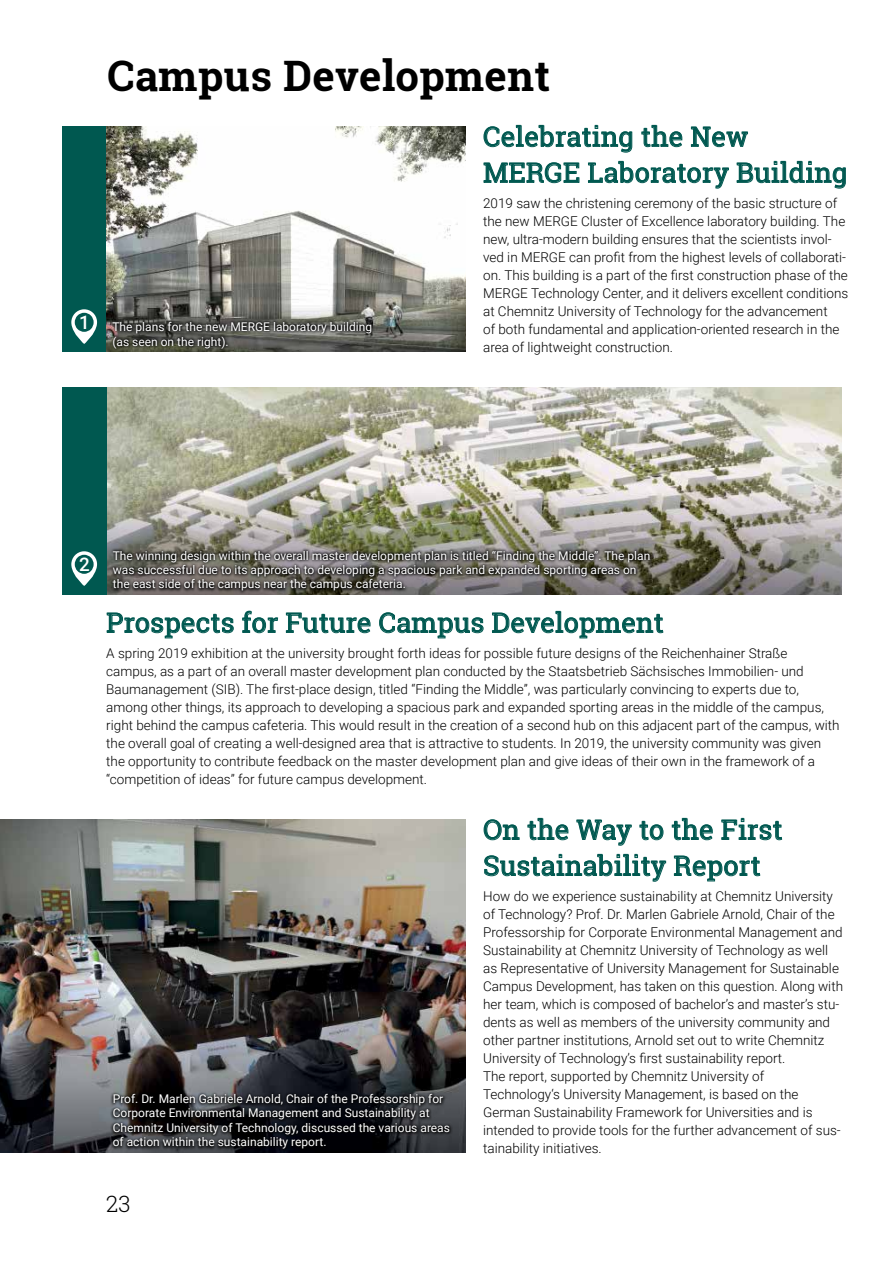
<style>
.page{position:relative;width:893px;height:1263px;background:#fff}
.page>*{position:absolute;margin:0;border:0;box-sizing:border-box;transform-origin:0 0}
.Überschrift_001{font:700 42px "Roboto Slab";letter-spacing:.01em;color:#000}
.Überschrift_002_neu{font:27px/36px "Roboto Slab";letter-spacing:.01em;color:#005850}
.t1{font:300 22.5px "Roboto Slab";color:#000}
.Überschrift_klein{font:500 18.75px "Roboto";color:#fff}
.Fließtext_am_Raster{font:300 13.5px/18px "Roboto";color:#000}
.Bildtext{font:12px/14.4px "Roboto";color:#fff}
</style>
<div class="page">
<img style="left:106px;top:387px;width:736px;height:207px">
<svg style="left:107px;top:613px;width:126px;height:25px"></svg>
<svg style="left:242px;top:611px;width:36px;height:22px"></svg>
<svg style="left:286px;top:613px;width:84px;height:20px"></svg>
<svg style="left:379px;top:613px;width:104px;height:25px"></svg>
<svg style="left:492px;top:612px;width:171px;height:26px"></svg>
<svg style="left:484px;top:820px;width:35px;height:20px"></svg>
<svg style="left:528px;top:819px;width:40px;height:21px"></svg>
<svg style="left:577px;top:820px;width:54px;height:25px"></svg>
<svg style="left:640px;top:821px;width:23px;height:19px"></svg>
<svg style="left:672px;top:819px;width:40px;height:21px"></svg>
<svg style="left:722px;top:819px;width:60px;height:21px"></svg>
<svg style="left:484px;top:855px;width:182px;height:26px"></svg>
<svg style="left:674px;top:856px;width:86px;height:25px"></svg>
<div style="left:62px;top:387px;width:44px;height:207px;background:#005850"></div>
<div style="left:62px;top:126px;width:44px;height:225px;background:#005850"></div>
<img style="left:0;top:819px;width:465px;height:333px">
<img style="left:106px;top:126px;width:359px;height:226px">
<svg style="left:484px;top:126px;width:148px;height:26px"></svg>
<svg style="left:642px;top:126px;width:40px;height:21px"></svg>
<svg style="left:691px;top:127px;width:57px;height:20px"></svg>
<svg style="left:484px;top:163px;width:95px;height:20px"></svg>
<svg style="left:588px;top:162px;width:141px;height:26px"></svg>
<svg style="left:737px;top:162px;width:108px;height:26px"></svg>
<svg style="left:110px;top:1091px;width:343px;height:61px;background:#18191d"></svg>
<svg style="left:110px;top:319px;width:265px;height:32px;background:#474843"></svg>
<svg style="left:109px;top:547px;width:544px;height:47px;background:#55524e"></svg>
<svg style="left:71px;top:309px;width:26px;height:35px"></svg>
<svg style="left:71px;top:551px;width:26px;height:35px"></svg>
<p class="Überschrift_klein" style="left:79px;top:309px;width:12px">1</p>
<p class="Überschrift_001" style="left:107px;top:47px;width:444px">Campus Development</p>
<p class="Bildtext" style="left:112px;top:319px;width:261px">The plans for the new MERGE laboratory building (as seen on the right).</p>
<p class="Überschrift_002_neu" style="left:483px;top:118px;width:366px">Celebrating the New<br>MERGE Laboratory Building</p>
<p class="Fließtext_am_Raster" style="left:483px;top:194px;width:367px">2019 saw the christening ceremony of the basic structure of the new MERGE Cluster of Excellence laboratory building. The new, ultra-modern building ensures that the scientists invol&shy;ved in MERGE can profit from the highest levels of collaborati&shy;on. This building is a part of the first construction phase of the MERGE Technology Center, and it delivers excellent conditions at Chemnitz University of Technology for the advancement<br>of both fundamental and application-oriented research in the area of lightweight construction.</p>
<p class="Überschrift_klein" style="left:79px;top:551px;width:12px">2</p>
<p class="Bildtext" style="left:113px;top:548px;width:539px">The winning design within the overall master development plan is titled “Finding the Middle”. The plan was successful due to its approach to developing a spacious park and expanded sporting areas on the east side of the campus near the campus cafeteria.</p>
<p class="Überschrift_002_neu" style="left:106px;top:604px;width:559px">Prospects for Future Campus Development</p>
<p class="Fließtext_am_Raster" style="left:106px;top:644px;width:735px">A spring 2019 exhibition at the university brought forth ideas for possible future designs of the Reichenhainer Straße campus, as a part of an overall master development plan conducted by the Staatsbetrieb Sächsisches Immobilien- und Baumanagement (SIB). The first-place design, titled “Finding the Middle”, was particularly convincing to experts due to, among other things, its approach to developing a spacious park and expanded sporting areas in the middle of the campus, right behind the campus cafeteria. This would result in the creation of a second hub on this adjacent part of the campus, with the overall goal of creating a well-designed area that is attractive to students. In 2019, the university community was given the opportunity to contribute feedback on the master development plan and give ideas of their own in the framework of a “competition of ideas” for future campus development.</p>
<p class="Überschrift_002_neu" style="left:483px;top:811px;width:301px">On the Way to the First<br>Sustainability Report</p>
<p class="Fließtext_am_Raster" style="left:483px;top:887px;width:361px">How do we experience sustainability at Chemnitz University of Technology? Prof. Dr. Marlen Gabriele Arnold, Chair of the Professorship for Corporate Environmental Management and Sustainability at Chemnitz University of Technology as well as Representative of University Management for Sustainable Campus Development, has taken on this question. Along with her team, which is composed of bachelor’s and master’s stu&shy;dents as well as members of the university community and other partner institutions, Arnold set out to write Chemnitz University of Technology’s first sustainability report.</p>
<p class="Fließtext_am_Raster" style="left:483px;top:1067px;width:359px">The report, supported by Chemnitz University of Technology‘s University Management, is based on the German Sustainability Framework for Universities and is intended to provide tools for the further advancement of sus&shy;tainability initiatives.</p>
<p class="Bildtext" style="left:113px;top:1091px;width:339px">Prof. Dr. Marlen Gabriele Arnold, Chair of the Professorship for Corporate Environmental Management and Sustainability at Chemnitz University of Technology, discussed the various areas of action within the sustainability report.</p>
<h3 class="t1" style="left:106px;top:1188px;width:26px">23</h3>
</div>
